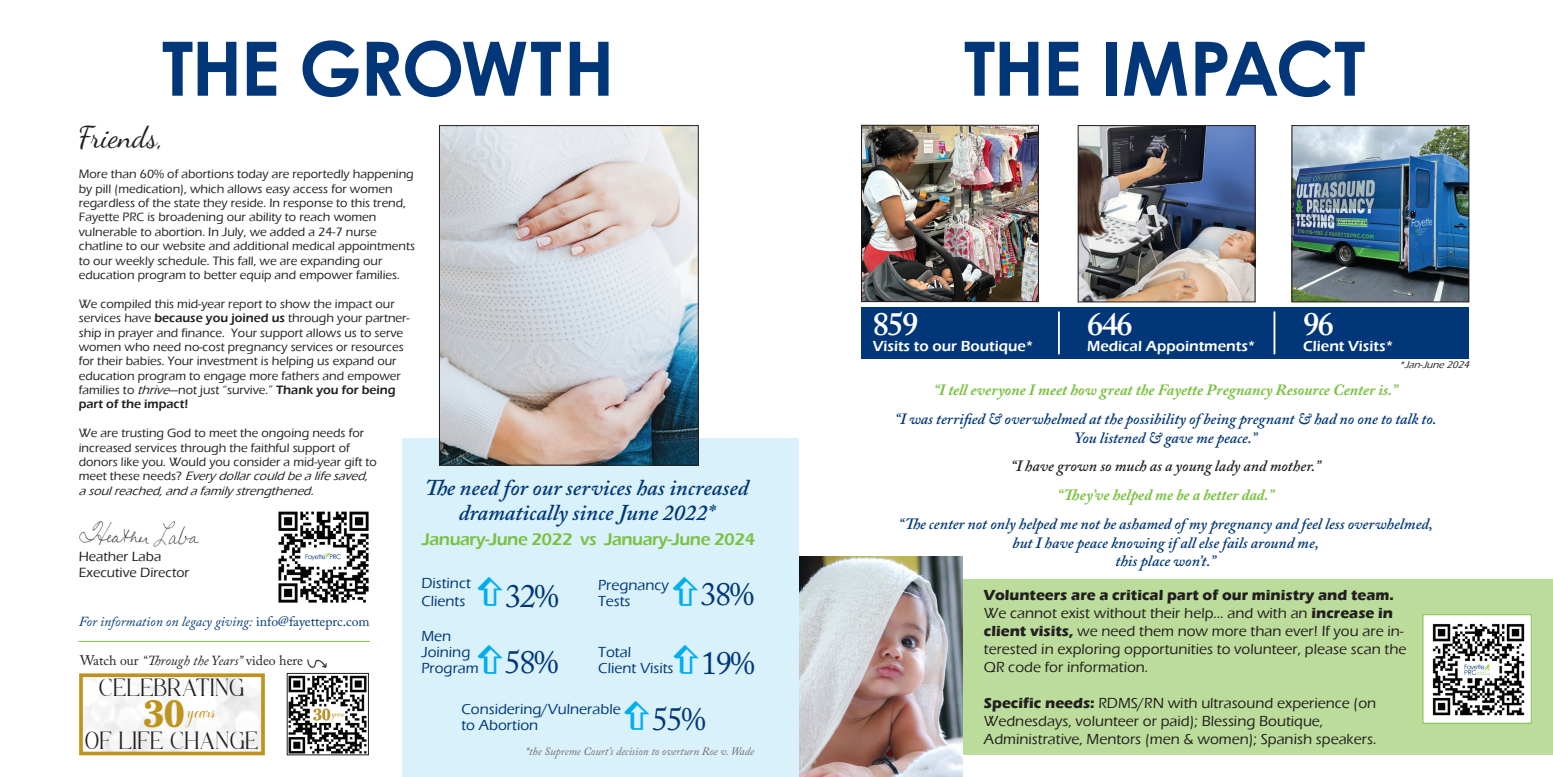
<style>
.page{position:relative;width:1553px;height:777px;background:#fff}
.page>*{position:absolute;margin:0;border:0;box-sizing:border-box;transform-origin:0 0}
.t1{font:700 75px "Century Gothic";letter-spacing:-.025em;color:#013778}
.t2{font:600 32.5px "Adobe Caslon Pro";letter-spacing:-.05em;color:#fff}
.t3{font:32.5px "Adobe Caslon Pro";color:#013778}
.t4{font:30px "Dancing Script OT";color:#231f20}
.t5{font:24.75px/52.8px "Mogan";color:#231f20;text-align:center}
.t6{font:23.75px "Alevander";color:#be931e}
.t7{font:italic 600 22.5px/25px "Adobe Caslon Pro";color:#013778;text-align:center}
.t8{font:600 17.5px "Eras ITC";letter-spacing:-.025em;color:#7bc142}
.t9{font:italic 600 15.62px/18.8px "Adobe Caslon Pro";color:#013778;text-align:center}
.t10{font:italic 700 15.62px "Adobe Caslon Pro";color:#7bc142}
.t11{font:italic 600 15.62px "Adobe Caslon Pro";color:#231f20}
.t12{font:500 15px/18px "Eras ITC";color:#231f20}
.t13{font:500 15px/16.2px "Eras ITC";color:#013778}
.t14{font:600 15px "Eras ITC";color:#fff}
.t15{font:italic 13.75px "Adobe Caslon Pro";color:#013778}
.t16{font:13.75px "Adobe Caslon Pro";color:#231f20}
.t17{font:500 13.75px/16.5px "Eras ITC";color:#231f20}
.t18{font:500 12.5px/14.4px "Eras ITC";color:#231f20}
.t19{font:italic 11.25px "Adobe Caslon Pro";color:#6c6d70}
.t20{font:italic 500 10px "Eras ITC";color:#231f20}
.s1{font-weight:600}
.s2{font-style:italic}
.s3{font-family:"Adobe Caslon Pro";font-weight:400;font-size:32.5px}
.s4{font-style:normal}
.s5{font-family:"Cheltenham IT Cby BT";font-weight:700;font-size:37.62px}
.s6{font-weight:700}
</style>
<div class="page">
<div style="left:402px;top:438px;width:397px;height:338px;background:#d9f1fb"></div>
<div style="left:924px;top:579px;width:628px;height:175px;background:#bcdc9b"></div>
<img style="left:79px;top:521px;width:120px;height:26px">
<img style="left:863px;top:127px;width:173px;height:173px">
<div style="left:861px;top:125px;width:177px;height:177px;border:1px solid #231f20"></div>
<img style="left:1293px;top:127px;width:174px;height:173px">
<div style="left:1291px;top:125px;width:178px;height:177px;border:1px solid #231f20"></div>
<img style="left:1080px;top:127px;width:173px;height:173px">
<div style="left:1078px;top:125px;width:177px;height:177px;border:1px solid #231f20"></div>
<div style="left:1422px;top:614px;width:109px;height:109px;background:#fff"></div>
<img style="left:1432px;top:623px;width:93px;height:93px">
<div style="left:1422px;top:614px;width:109px;height:109px;border:1px solid #7bc142"></div>
<img style="left:441px;top:127px;width:255px;height:336px">
<div style="left:439px;top:125px;width:259px;height:340px;border:1px solid #231f20"></div>
<img style="left:278px;top:511px;width:91px;height:92px">
<img style="left:799px;top:556px;width:163px;height:220px">
<img style="left:289px;top:675px;width:78px;height:77px">
<div style="left:287px;top:673px;width:82px;height:81px;border:1px solid #231f20"></div>
<div style="left:79px;top:673px;width:186px;height:82px;border:4px solid #be931e"></div>
<div style="left:861px;top:307px;width:608px;height:51px;background:#013778"></div>
<hr style="left:1058px;top:312px;width:2px;height:41px;background:#fff">
<hr style="left:1273px;top:312px;width:2px;height:41px;background:#fff">
<hr style="left:79px;top:640px;width:291px;height:1px;background:#7bc142">
<h1 class="t1" style="left:162px;top:11px;width:454px">THE GROWTH</h1>
<h1 class="t1" style="left:964px;top:11px;width:403px">THE IMPACT</h1>
<h3 class="t4" style="left:79px;top:120px;width:85px">Friends,</h3>
<p class="t18" style="left:79px;top:167px;width:338px">More than 60% of abortions today are reportedly happening by pill (medication), which allows easy access for women regardless of the state they reside. In response to this trend, Fayette PRC is broadening our ability to reach women vulnerable to abortion. In July, we added a 24-7 nurse chatline to our website and additional medical appointments to our weekly schedule. This fall, we are expanding our education program to better equip and empower families.</p>
<p class="t18" style="left:79px;top:296px;width:332px">We compiled this mid-year report to show the impact our services have <span class="s1">because you joined us</span> through your partner&shy;ship in prayer and finance. Your support allows us to serve women who need no-cost pregnancy services or resources for their babies. Your investment is helping us expand our education program to engage more fathers and empower families to <span class="s2">thrive</span>—not just “survive.” <span class="s1">Thank you for being part of the impact!</span></p>
<p class="t18" style="left:79px;top:426px;width:300px">We are trusting God to meet the ongoing needs for increased services through the faithful support of donors like you. Would you consider a mid-year gift to m e e t t h e s e n e e d s ? <span class="s2">Every dollarcould bealifesaved, asoulreached,and afamily strengthened.</span></p>
<h3 class="t7" style="left:425px;top:474px;width:325px">The need for our services has increased dramatically since June 2022*</h3>
<h3 class="t8" style="left:422px;top:528px;width:335px">January-June 2022 vs January-June 2024</h3>
<p class="t13" style="left:421px;top:574px;width:139px;line-height:18px">Distinct<br>Clients <span class="s3">32%</span></p>
<p class="t13" style="left:421px;top:627px;width:139px">Men<br>Joining<br>Program <span class="s3">58%</span></p>
<p class="t17" style="left:79px;top:548px;width:112px">Heather Laba<br>Executive Director</p>
<p class="t13" style="left:598px;top:577px;width:72px">Pregnancy<br>Tests</p>
<h2 class="t3" style="left:700px;top:574px;width:55px">38%</h2>
<p class="t15" style="left:79px;top:613px;width:292px">For information on legacy giving: <span class="s4">info@fayetteprc.com</span></p>
<p class="t13" style="left:598px;top:644px;width:158px">Total<br>Client Visits <span class="s3">19%</span></p>
<p class="t16" style="left:80px;top:652px;width:224px">Watch our <span class="s2">“Through the Years”</span> video here</p>
<h3 class="t5" style="left:85px;top:661px;width:175px">CELEBRATING<br>OF LIFE CHANGE</h3>
<h3 class="t6" style="left:144px;top:696px;width:74px"><span class="s5">30</span>years</h3>
<p class="t13" style="left:461px;top:700px;width:161px">Considering/Vulnerable to Abortion</p>
<h2 class="t3" style="left:652px;top:699px;width:55px">55%</h2>
<p class="t19" style="left:526px;top:743px;width:230px">*the Supreme Court’s decision to overturn Roe v. Wade</p>
<h2 class="t2" style="left:872px;top:304px;width:47px">859</h2>
<p class="t14" style="left:872px;top:337px;width:162px">Visits to our Boutique*</p>
<h2 class="t2" style="left:1087px;top:304px;width:47px">646</h2>
<p class="t14" style="left:1087px;top:338px;width:170px">Medical Appointments*</p>
<h2 class="t2" style="left:1303px;top:304px;width:32px">96</h2>
<p class="t14" style="left:1303px;top:337px;width:91px">Client Visits*</p>
<p class="t20" style="left:1399px;top:359px;width:74px">*Jan-June2024</p>
<p class="t10" style="left:933px;top:380px;width:465px">“I tell everyone I meet how great the Fayette Pregnancy Resource Center is.”</p>
<p class="t9" style="left:895px;top:409px;width:543px">“I was terrified &amp; overwhelmed at the possibility of being pregnant &amp; had no one to talk to.<br>You listened &amp; gave me peace.”</p>
<p class="t11" style="left:1010px;top:456px;width:311px">“I have grown so much as a young lady and mother.”</p>
<p class="t10" style="left:1057px;top:485px;width:218px">“They’ve helped me be a better dad.”</p>
<p class="t9" style="left:898px;top:514px;width:536px">“The center not only helped me not be ashamed of my pregnancy and feel less overwhelmed, but I have peace knowing if all else fails around me,<br>this place won’t.”</p>
<p class="t12" style="left:984px;top:585px;width:424px"><span class="s6">Volunteers are a critical part of our ministry and team.<br></span>We cannot exist without their help… and with an <span class="s6">increase in client visits,</span> we need them now more than ever! If you are in&shy;terested in exploring opportunities to volunteer, please scan the QR code for information.</p>
<p class="t12" style="left:984px;top:693px;width:394px"><span class="s6">Specific needs:</span> RDMS/RN with ultrasound experience (on<br>Wednesdays, volunteer or paid); Blessing Boutique,<br>Administrative, Mentors (men &amp; women); Spanish speakers.</p>
</div>
